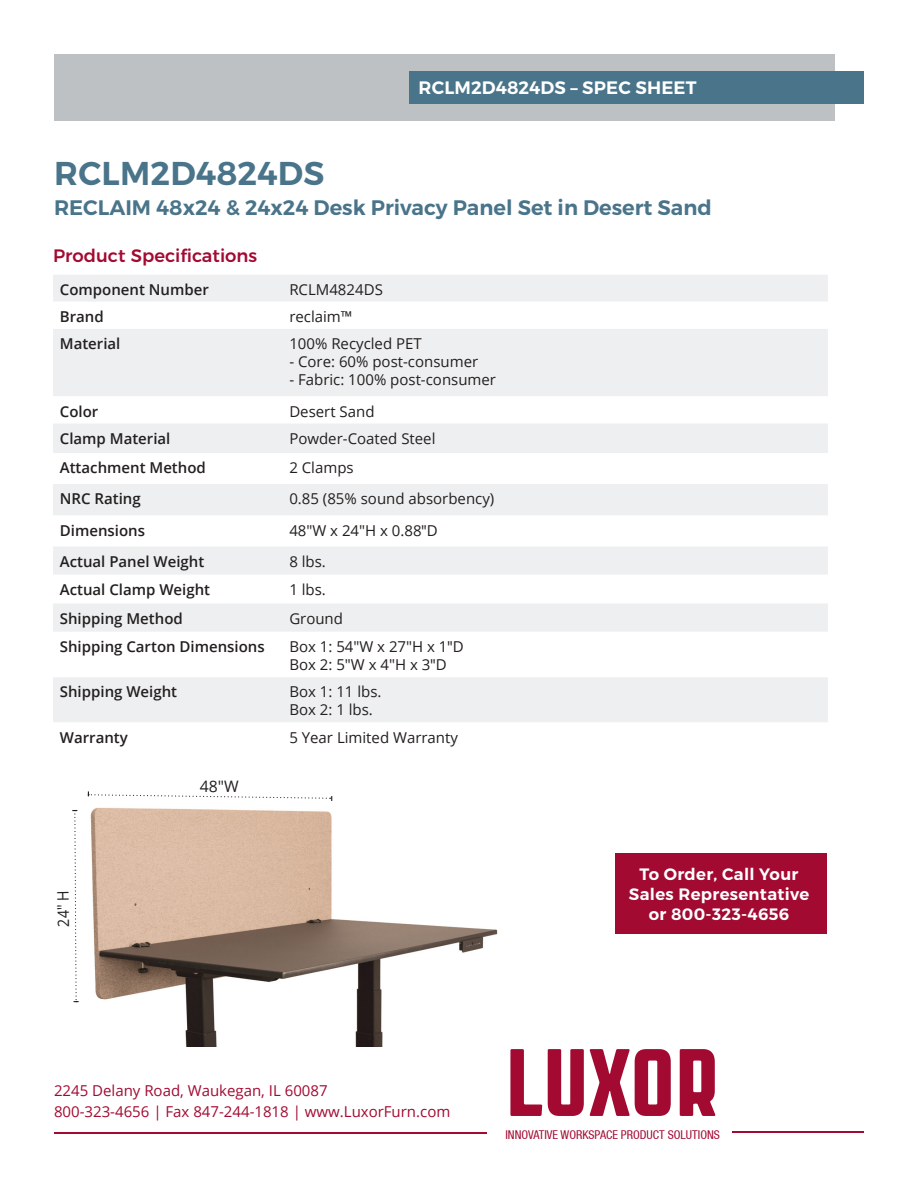
<style>
.page{position:relative;width:918px;height:1188px;background:#fff}
.page>*{position:absolute;margin:0;border:0;box-sizing:border-box;transform-origin:0 0}
.t1{font:600 33px "Montserrat";letter-spacing:.005em;color:#49748a}
.t2{font:600 21px "Montserrat";color:#49748a}
.t3{font:600 18px "Montserrat";letter-spacing:.01em;color:#fff}
.t4{font:500 18px "Montserrat";color:#a30a32}
.t5{font:600 16.5px "Montserrat";letter-spacing:.02em;color:#fff}
.t6{font:15.75px "Open Sans";color:#231f20;scale:.9 1}
.t7{font:15.75px "Open Sans";color:#231f20}
.t8{font:15px "Open Sans";color:#231f20}
.t9{font:600 15px "Open Sans";color:#231f20}
.Footer_Contact_info{font:15px "Open Sans";color:#a30a32}
.t10{font:condensed 12.15px "Helvetica Neue LT";color:#a30a32}
.s1{font-family:"Helvetica"}
</style>
<div class="page">
<img style="left:87px;top:791px;width:411px;height:256px">
<div style="left:53px;top:275px;width:775px;height:178px;background:#eeeff0"></div>
<svg style="left:53px;top:302px;width:775px;height:121px;fill:#eeeff0"></svg>
<svg style="left:53px;top:484px;width:775px;height:238px;fill:#eeeff0"></svg>
<div style="left:54px;top:54px;width:781px;height:67px;background:#bdc1c4"></div>
<svg style="left:510px;top:1049px;width:32px;height:67px"></svg>
<svg style="left:548px;top:1049px;width:36px;height:67px"></svg>
<svg style="left:590px;top:1049px;width:81px;height:67px"></svg>
<svg style="left:680px;top:1049px;width:36px;height:67px"></svg>
<hr style="left:54px;top:1133px;width:432px;height:1px;background:#a30a32">
<hr style="left:732px;top:1132px;width:132px;height:1px;background:#a30a32">
<div style="left:409px;top:71px;width:455px;height:33px;background:#49748a"></div>
<div style="left:615px;top:853px;width:211px;height:81px;background:#a30a32"></div>
<svg style="left:72px;top:810px;width:7px;height:192px"></svg>
<svg style="left:88px;top:791px;width:244px;height:10px"></svg>
<p class="t3" style="left:419px;top:77px;width:280px">RCLM2D4824DS – SPEC SHEET</p>
<p class="t1" style="left:54px;top:153px;width:272px">RCLM2D4824DS</p>
<p class="t2" style="left:54px;top:195px;width:659px">RECLAIM 48x24 &amp; 24x24 Desk Privacy Panel Set in Desert Sand</p>
<p class="t4" style="left:53px;top:241px;width:206px">Product Specifications</p>
<p class="t9" style="left:60px;top:279px;width:151px">Component Number</p>
<p class="t8" style="left:289px;top:279px;width:95px">RCLM4824DS</p>
<p class="t9" style="left:60px;top:306px;width:45px">Brand</p>
<p class="t8" style="left:289px;top:306px;width:65px">reclaim™</p>
<p class="t9" style="left:60px;top:333px;width:62px">Material</p>
<p class="t8" style="left:289px;top:333px;width:134px">100% Recycled PET</p>
<p class="t8" style="left:289px;top:351px;width:190px">- Core: 60% post-consumer</p>
<p class="t8" style="left:289px;top:369px;width:208px">- Fabric: 100% post-consumer</p>
<p class="t9" style="left:60px;top:401px;width:40px">Color</p>
<p class="t8" style="left:289px;top:401px;width:87px">Desert Sand</p>
<p class="t9" style="left:60px;top:428px;width:112px">Clamp Material</p>
<p class="t8" style="left:289px;top:428px;width:148px">Powder-Coated Steel</p>
<p class="t9" style="left:60px;top:458px;width:148px">Attachment Method</p>
<p class="t8" style="left:289px;top:458px;width:66px">2 Clamps</p>
<p class="t9" style="left:60px;top:488px;width:82px">NRC Rating</p>
<p class="t8" style="left:289px;top:488px;width:207px">0.85 (85% sound absorbency)</p>
<p class="t9" style="left:60px;top:520px;width:87px">Dimensions</p>
<p class="t8" style="left:289px;top:520px;width:150px">48"W x 24"H x 0.88<span class="s1">"</span>D</p>
<p class="t9" style="left:60px;top:551px;width:146px">Actual Panel Weight</p>
<p class="t8" style="left:289px;top:551px;width:38px">8 lbs.</p>
<p class="t9" style="left:60px;top:579px;width:152px">Actual Clamp Weight</p>
<p class="t8" style="left:289px;top:579px;width:38px">1 lbs.</p>
<p class="t9" style="left:60px;top:608px;width:125px">Shipping Method</p>
<p class="t8" style="left:289px;top:608px;width:55px">Ground</p>
<p class="t9" style="left:60px;top:636px;width:206px">Shipping Carton Dimensions</p>
<p class="t8" style="left:289px;top:636px;width:176px">Box 1: 54"W x 27"H x 1<span class="s1">"</span>D</p>
<p class="t8" style="left:289px;top:654px;width:159px">Box 2: 5"W x 4"H x 3<span class="s1">"</span>D</p>
<p class="t9" style="left:60px;top:682px;width:119px">Shipping Weight</p>
<p class="t8" style="left:289px;top:682px;width:94px">Box 1: 11 lbs.</p>
<p class="t8" style="left:289px;top:700px;width:85px">Box 2: 1 lbs.</p>
<p class="t9" style="left:60px;top:727px;width:69px">Warranty</p>
<p class="t8" style="left:289px;top:727px;width:170px">5 Year Limited Warranty</p>
<p class="t6" style="left:53px;top:927px;width:42px;rotate:-91deg">24" H</p>
<p class="t7" style="left:200px;top:775px;width:40px">48"W</p>
<p class="t5" style="left:640px;top:864px;width:160px">To Order, Call Your</p>
<p class="t5" style="left:629px;top:884px;width:182px">Sales Representative</p>
<p class="t5" style="left:649px;top:903px;width:142px">or 800-323-4656</p>
<p class="Footer_Contact_info" style="left:54px;top:1080px;width:275px">2245 Delany Road, Waukegan, IL 60087</p>
<p class="Footer_Contact_info" style="left:54px;top:1101px;width:398px">800-323-4656 | Fax 847-244-1818 | www.LuxorFurn.com</p>
<p class="t10" style="left:506px;top:1128px;width:216px">INNOVATIVE WORKSPACE PRODUCT SOLUTIONS</p>
</div>
